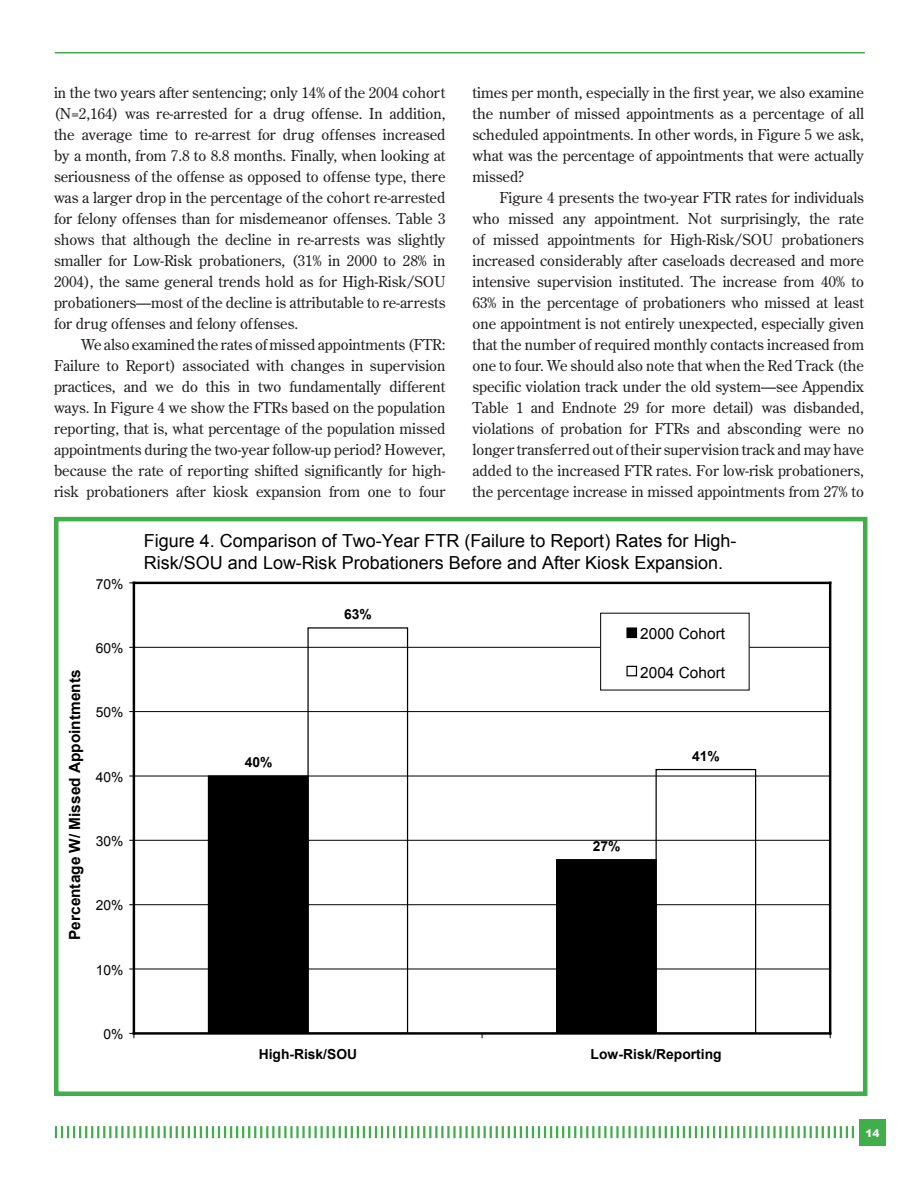
<style>
.page{position:relative;width:918px;height:1188px;background:#fff}
.page>*{position:absolute;margin:0;border:0;box-sizing:border-box;transform-origin:0 0}
.t1{font:18px/22px "Arial";color:#000}
.t2{font:15.45px "Arial";letter-spacing:.005em;color:#000}
.t3{font:700 15.3px "Arial";color:#000}
.t4{font:15px/21px "Century Old Style Std";color:#231f20;text-align:justify}
.t5{font:700 13.8px "Arial";color:#000}
.t6{font:13.8px "Arial";color:#000}
.t7{font:900 10.5px "Arial";color:#fff}
</style>
<div class="page">
<hr style="left:55px;top:52px;width:810px;height:2px;background:#40ae49">
<svg style="left:55px;top:1126px;width:799px;height:12px"></svg>
<div style="left:859px;top:1119px;width:27px;height:26px;background:#40ae49"></div>
<hr style="left:134px;top:969px;width:696px;height:1px;background:#000">
<hr style="left:134px;top:904px;width:696px;height:1px;background:#000">
<hr style="left:134px;top:840px;width:696px;height:1px;background:#000">
<hr style="left:134px;top:776px;width:696px;height:1px;background:#000">
<hr style="left:134px;top:711px;width:696px;height:1px;background:#000">
<hr style="left:134px;top:647px;width:696px;height:1px;background:#000">
<hr style="left:134px;top:582px;width:696px;height:2px;background:#000">
<hr style="left:829px;top:583px;width:2px;height:450px;background:#000">
<hr style="left:134px;top:1032px;width:696px;height:3px;background:#000">
<hr style="left:133px;top:583px;width:2px;height:450px;background:#000">
<div style="left:208px;top:776px;width:100px;height:257px;background:#000"></div>
<div style="left:208px;top:775px;width:101px;height:258px;border:1px solid #000"></div>
<div style="left:557px;top:860px;width:99px;height:173px;background:#000"></div>
<div style="left:556px;top:859px;width:101px;height:174px;border:1px solid #000"></div>
<div style="left:307px;top:627px;width:101px;height:406px;border:1px solid #000"></div>
<div style="left:656px;top:769px;width:100px;height:264px;border:1px solid #000"></div>
<svg style="left:130px;top:1033px;width:5px;height:5px"></svg>
<div style="left:601px;top:613px;width:148px;height:77px;background:#fff"></div>
<div style="left:627px;top:628px;width:9px;height:9px;background:#000"></div>
<div style="left:626px;top:627px;width:11px;height:11px;border:1px solid #000"></div>
<div style="left:626px;top:666px;width:11px;height:10px;border:1px solid #000"></div>
<div style="left:54px;top:517px;width:813px;height:579px;border:4px solid #40ae49"></div>
<p class="t4" style="left:54px;top:81px;width:393px">in the two years after sentencing; only 14% of the 2004 cohort (N=2,164) was re-arrested for a drug offense. In addition, the average time to re-arrest for drug offenses increased by a month, from 7.8 to 8.8 months. Finally, when looking at seriousness of the offense as opposed to offense type, there was a larger drop in the percentage of the cohort re-arrested for felony offenses than for misdemeanor offenses. Table 3 shows that although the decline in re-arrests was slightly smaller for Low-Risk probationers, (31% in 2000 to 28% in 2004), the same general trends hold as for High-Risk/SOU probationers—most of the decline is attributable to re-arrests for drug offenses and felony offenses.</p>
<p class="t4" style="left:54px;top:333px;width:393px;text-indent:27px">We also examined the rates of missed appointments (FTR:<br>Failure to Report) associated with changes in supervision practices, and we do this in two fundamentally different ways. In Figure 4 we show the FTRs based on the population reporting, that is, what percentage of the population missed appointments during the two-year follow-up period? However, because the rate of reporting shifted significantly for high&shy;risk probationers after kiosk expansion from one to four</p>
<p class="t4" style="left:472px;top:81px;width:393px">times per month, especially in the first year, we also examine the number of missed appointments as a percentage of all scheduled appointments. In other words, in Figure 5 we ask, what was the percentage of appointments that were actually missed?</p>
<p class="t4" style="left:472px;top:186px;width:393px;text-indent:27px">Figure 4 presents the two-year FTR rates for individuals who missed any appointment. Not surprisingly, the rate of missed appointments for High-Risk/SOU probationers increased considerably after caseloads decreased and more intensive supervision instituted. The increase from 40% to 63% in the percentage of probationers who missed at least one appointment is not entirely unexpected, especially given that the number of required monthly contacts increased from one to four. We should also note that when the Red Track (the specific violation track under the old system—see Appendix Table 1 and Endnote 29 for more detail) was disbanded, violations of probation for FTRs and absconding were no longer transferred out of their supervision track and may have added to the increased FTR rates. For low-risk probationers, the percentage increase in missed appointments from 27% to</p>
<p class="t1" style="left:144px;top:530px;width:594px">Figure 4. Comparison of Two-Year FTR (Failure to Report) Rates for High-<br>Risk/SOU and Low-Risk Probationers Before and After Kiosk Expansion.</p>
<p class="t6" style="left:96px;top:575px;width:29px">70%</p>
<p class="t3" style="left:65px;top:940px;width:272px;rotate:-90deg">Percentage W/ Missed Appointments</p>
<p class="t6" style="left:96px;top:639px;width:29px">60%</p>
<p class="t6" style="left:96px;top:703px;width:29px">50%</p>
<p class="t6" style="left:96px;top:768px;width:29px">40%</p>
<p class="t6" style="left:96px;top:832px;width:29px">30%</p>
<p class="t6" style="left:96px;top:897px;width:29px">20%</p>
<p class="t6" style="left:96px;top:961px;width:29px">10%</p>
<p class="t6" style="left:104px;top:1025px;width:21px">0%</p>
<p class="t5" style="left:245px;top:753px;width:29px">40%</p>
<p class="t5" style="left:344px;top:605px;width:29px">63%</p>
<p class="t2" style="left:640px;top:624px;width:86px">2000 Cohort</p>
<p class="t2" style="left:640px;top:662px;width:86px">2004 Cohort</p>
<p class="t5" style="left:692px;top:747px;width:29px">41%</p>
<p class="t5" style="left:593px;top:837px;width:29px">27%</p>
<p class="t5" style="left:259px;top:1045px;width:100px">High-Risk/SOU</p>
<p class="t5" style="left:591px;top:1045px;width:132px">Low-Risk/Reporting</p>
<p class="t7" style="left:865px;top:1125px;width:8px">14</p>
</div>
